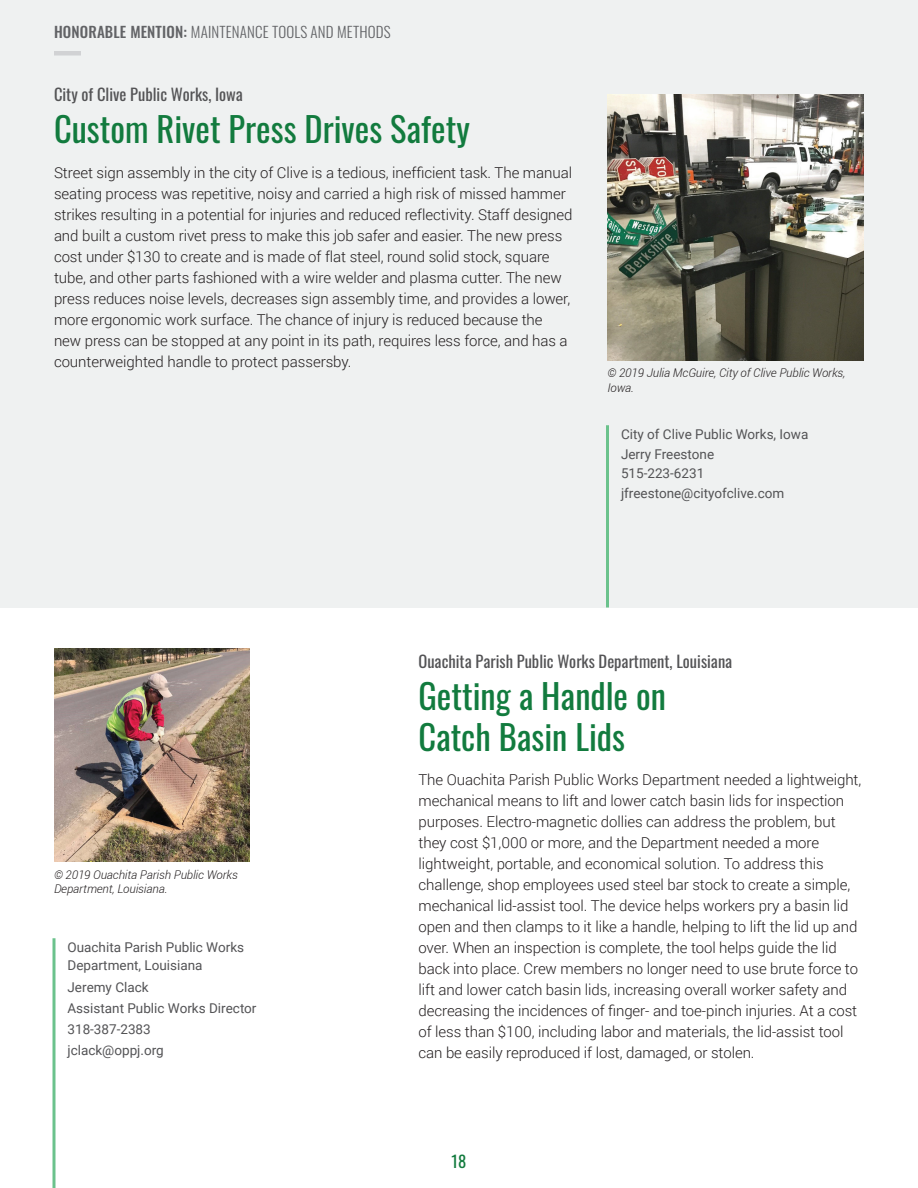
<style>
.page{position:relative;width:918px;height:1188px;background:#fff}
.page>*{position:absolute;margin:0;border:0;box-sizing:border-box;transform-origin:0 0}
.t1{font:34.5px/40.5px "Oswald";color:#127b3e}
.t2{font:16.5px "Oswald";color:#535355}
.t3{font:16.5px "Oswald";color:#127b3e}
.t4{font:300 15px/21px "Roboto";letter-spacing:-.005em;color:#231f20}
.t5{font:300 15px "Oswald";letter-spacing:.01em;color:#69696c}
.t6{font:13.5px/19.5px "Roboto";color:#535355}
.t7{font:italic 300 12px/14.4px "Roboto";letter-spacing:-.005em;color:#231f20}
.s1{font-weight:500}
</style>
<div class="page">
<div style="left:0;top:0;width:918px;height:608px;background:#eff1f1"></div>
<img style="left:608px;top:94px;width:255px;height:267px">
<hr style="left:606px;top:425px;width:3px;height:183px;background:#6bc28c">
<svg style="left:52px;top:938px;width:4px;height:250px"></svg>
<img style="left:54px;top:648px;width:196px;height:214px">
<div style="left:54px;top:51px;width:27px;height:5px;background:#d1d2d4"></div>
<p class="t5" style="left:54px;top:19px;width:338px"><span class="s1">HONORABLE MENTION:</span> MAINTENANCE TOOLS AND METHODS</p>
<h2 class="t2" style="left:54px;top:79px;width:190px">City of Clive Public Works, Iowa</h2>
<h2 class="t1" style="left:54px;top:106px;width:417px">Custom Rivet Press Drives Safety</h2>
<p class="t4" style="left:54px;top:162px;width:520px">Street sign assembly in the city of Clive is a tedious, inefficient task. The manual seating process was repetitive, noisy and carried a high risk of missed hammer strikes resulting in a potential for injuries and reduced reflectivity. Staff designed and built a custom rivet press to make this job safer and easier. The new press cost under $130 to create and is made of flat steel, round solid stock, square tube, and other parts fashioned with a wire welder and plasma cutter. The new press reduces noise levels, decreases sign assembly time, and provides a lower, more ergonomic work surface. The chance of injury is reduced because the new press can be stopped at any point in its path, requires less force, and has a counterweighted handle to protect passersby.</p>
<p class="t7" style="left:608px;top:366px;width:239px">© 2019 Julia McGuire, City of Clive Public Works,<br>Iowa.</p>
<p class="t6" style="left:621px;top:424px;width:189px">City of Clive Public Works, Iowa<br>Jerry Freestone<br>515-223-6231 jfreestone@cityofclive.com</p>
<p class="t7" style="left:54px;top:868px;width:185px">© 2019 Ouachita Parish Public Works<br>Department, Louisiana.</p>
<p class="t6" style="left:68px;top:938px;width:178px;line-height:18px">Ouachita Parish Public Works<br>Department, Louisiana</p>
<p class="t6" style="left:68px;top:976px;width:191px;line-height:21.3px">Jeremy Clack<br>Assistant Public Works Director<br>318-387-2383<br>jclack@oppj.org</p>
<h2 class="t2" style="left:418px;top:646px;width:315px">Ouachita Parish Public Works Department, Louisiana</h2>
<h2 class="t1" style="left:418px;top:673px;width:249px">Getting a Handle on<br>Catch Basin Lids</h2>
<p class="t4" style="left:418px;top:769px;width:444px">The Ouachita Parish Public Works Department needed a lightweight, mechanical means to lift and lower catch basin lids for inspection purposes. Electro-magnetic dollies can address the problem, but they cost $1,000 or more, and the Department needed a more lightweight, portable, and economical solution. To address this challenge, shop employees used steel bar stock to create a simple, mechanical lid-assist tool. The device helps workers pry a basin lid open and then clamps to it like a handle, helping to lift the lid up and over. When an inspection is complete, the tool helps guide the lid back into place. Crew members no longer need to use brute force to lift and lower catch basin lids, increasing overall worker safety and decreasing the incidences of finger- and toe-pinch injuries. At a cost of less than $100, including labor and materials, the lid-assist tool can be easily reproduced if lost, damaged, or stolen.</p>
<p class="t3" style="left:452px;top:1146px;width:16px">18</p>
</div>
